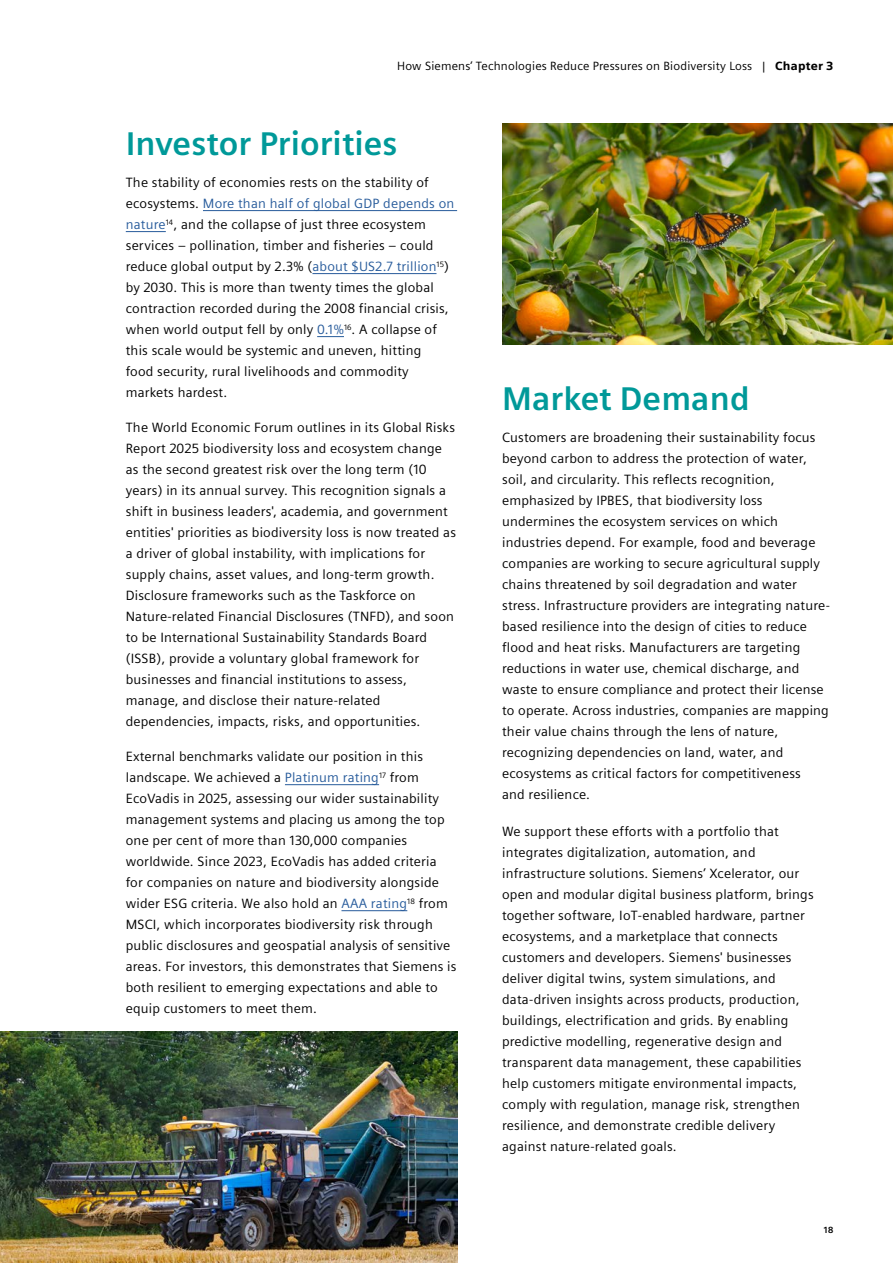
<style>
.page{position:relative;width:893px;height:1263px;background:#fff}
.page>*{position:absolute;margin:0;border:0;box-sizing:border-box;transform-origin:0 0}
.t1{font:600 33px "Siemens Sans Pro";color:#099}
.t2{font:13.5px/21px "Siemens Sans Pro";letter-spacing:.015em;color:#000}
.t3{font:12px "Siemens Sans Pro";letter-spacing:.015em;color:#000}
.t4{font:600 9px "Siemens Sans Pro";color:#000}
.s1{font-weight:700}
.s2{color:#275b9b}
</style>
<div class="page">
<hr style="left:203px;top:210px;width:254px;height:1px;background:#275b9b">
<hr style="left:126px;top:231px;width:40px;height:1px;background:#275b9b">
<hr style="left:312px;top:273px;width:124px;height:1px;background:#275b9b">
<svg style="left:317px;top:336px;width:27px;height:1px"></svg>
<hr style="left:285px;top:784px;width:94px;height:1px;background:#275b9b">
<hr style="left:341px;top:910px;width:66px;height:1px;background:#275b9b">
<img style="left:0;top:1032px;width:457px;height:231px">
<img style="left:502px;top:123px;width:391px;height:221px">
<p class="t3" style="left:397px;top:57px;width:438px">How Siemens’ Technologies Reduce Pressures on Biodiversity Loss | <span class="s1">Chapter 3</span></p>
<h1 class="t1" style="left:126px;top:118px;width:273px">Investor Priorities</h1>
<p class="t2" style="left:126px;top:171px;width:330px">The stability of economies rests on the stability of ecosystems. <span class="s2">More than half of global GDP depends on nature</span><sup>14</sup>, and the collapse of just three ecosystem services – pollination, timber and fisheries – could reduce global output by 2.3% (<span class="s2">about $US2.7 trillion</span><sup>15</sup>) by 2030. This is more than twenty times the global contraction recorded during the 2008 financial crisis, when world output fell by only <span class="s2">0.1%</span><sup>16</sup>. A collapse of this scale would be systemic and uneven, hitting<br>food security, rural livelihoods and commodity markets hardest.</p>
<p class="t2" style="left:126px;top:415px;width:332px">The World Economic Forum outlines in its Global Risks Report 2025 biodiversity loss and ecosystem change as the second greatest risk over the long term (10 years) in its annual survey. This recognition signals a shift in business leaders', academia, and government entities' priorities as biodiversity loss is now treated as a driver of global instability, with implications for supply chains, asset values, and long-term growth.<br>Disclosure frameworks such as the Taskforce on Nature-related Financial Disclosures (TNFD), and soon to be International Sustainability Standards Board (ISSB), provide a voluntary global framework for businesses and financial institutions to assess, manage, and disclose their nature-related dependencies, impacts, risks, and opportunities.</p>
<p class="t2" style="left:126px;top:745px;width:332px">External benchmarks validate our position in this landscape. We achieved a <span class="s2">Platinum rating</span><sup>17</sup> from EcoVadis in 2025, assessing our wider sustainability management systems and placing us among the top one per cent of more than 130,000 companies worldwide. Since 2023, EcoVadis has added criteria for companies on nature and biodiversity alongside wider ESG criteria. We also hold an <span class="s2">AAA rating</span><sup>18</sup> from MSCI, which incorporates biodiversity risk through public disclosures and geospatial analysis of sensitive areas. For investors, this demonstrates that Siemens is both resilient to emerging expectations and able to equip customers to meet them.</p>
<h1 class="t1" style="left:502px;top:373px;width:249px">Market Demand</h1>
<p class="t2" style="left:502px;top:426px;width:329px">Customers are broadening their sustainability focus beyond carbon to address the protection of water, soil, and circularity. This reflects recognition, emphasized by IPBES, that biodiversity loss undermines the ecosystem services on which industries depend. For example, food and beverage companies are working to secure agricultural supply chains threatened by soil degradation and water stress. Infrastructure providers are integrating nature&shy;based resilience into the design of cities to reduce flood and heat risks. Manufacturers are targeting reductions in water use, chemical discharge, and waste to ensure compliance and protect their license to operate. Across industries, companies are mapping their value chains through the lens of nature, recognizing dependencies on land, water, and ecosystems as critical factors for competitiveness<br>and resilience.</p>
<p class="t2" style="left:502px;top:819px;width:313px">We support these efforts with a portfolio that integrates digitalization, automation, and infrastructure solutions. Siemens’ Xcelerator, our open and modular digital business platform, brings together software, IoT-enabled hardware, partner ecosystems, and a marketplace that connects customers and developers. Siemens' businesses deliver digital twins, system simulations, and data-driven insights across products, production, buildings, electrification and grids. By enabling predictive modelling, regenerative design and transparent data management, these capabilities help customers mitigate environmental impacts, comply with regulation, manage risk, strengthen resilience, and demonstrate credible delivery against nature-related goals.</p>
<p class="t4" style="left:824px;top:1223px;width:11px">18</p>
</div>
